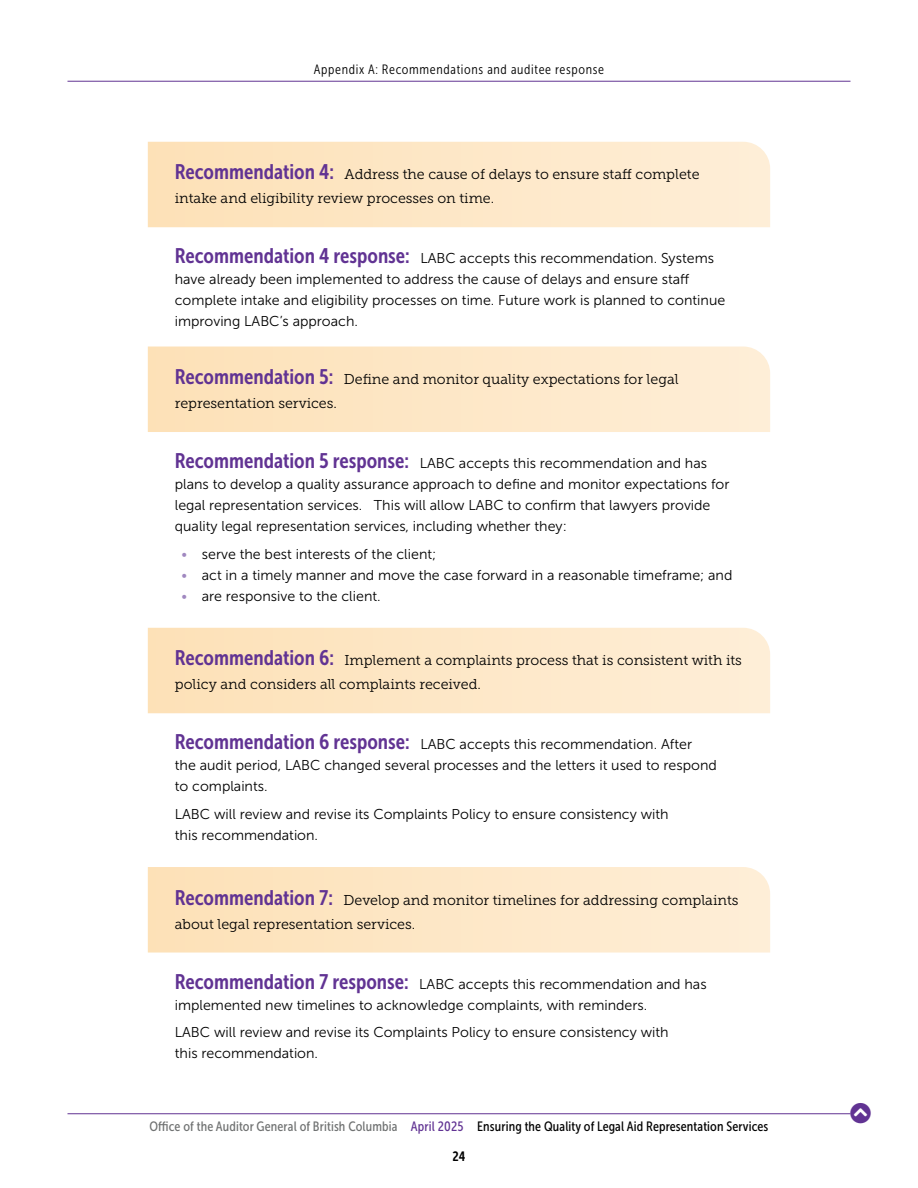
<style>
.page{position:relative;width:918px;height:1188px;background:#fff}
.page>*{position:absolute;margin:0;border:0;box-sizing:border-box;transform-origin:0 0}
.t1{font:21px "Font Awesome 5 Free Solid";color:#613393}
.Auditee_reponse_body{font:14.25px/21px "Museo Sans 300";color:#000}
.t2{font:14.25px/24px "Museo Slab 300";color:#000}
.t3{font:13.5px "Museo Sans Cond 500";letter-spacing:.01em;color:#000}
.t4{font:13.5px "Museo Sans Cond 300";letter-spacing:.05em;color:#000}
.t5{font:13.5px "Museo Sans Cond 700";color:#000}
.s1{font-family:"Museo Sans Cond 700";font-size:21px;color:#613393}
.s2{color:#a088c0}
.s3{color:#707272}
.s4{color:#613393}
</style>
<div class="page">
<hr style="left:68px;top:1113px;width:782px;height:1px;background:#613393">
<hr style="left:68px;top:81px;width:782px;height:1px;background:#613393">
<svg style="left:148px;top:142px;width:622px;height:85px;background:#fde7c7"></svg>
<svg style="left:148px;top:347px;width:622px;height:85px;background:#fde7c7"></svg>
<svg style="left:148px;top:628px;width:622px;height:85px;background:#fde7c7"></svg>
<svg style="left:148px;top:867px;width:622px;height:86px;background:#fde7c7"></svg>
<p class="t4" style="left:314px;top:62px;width:292px">Appendix A: Recommendations and auditee response</p>
<p class="t2" style="left:175px;top:163px;width:526px"><span class="s1">Recommendation 4:</span> Address the cause of delays to ensure staff complete intake and eligibility review processes on time.</p>
<p class="Auditee_reponse_body" style="left:175px;top:248px;width:552px"><span class="s1">Recommendation 4 response:</span> LABC accepts this recommendation. Systems have already been implemented to address the cause of delays and ensure staff complete intake and eligibility processes on time. Future work is planned to continue improving LABC’s approach.</p>
<p class="t2" style="left:175px;top:367px;width:505px"><span class="s1">Recommendation 5:</span> Define and monitor quality expectations for legal representation services.</p>
<p class="Auditee_reponse_body" style="left:175px;top:453px;width:556px"><span class="s1">Recommendation 5 response:</span> LABC accepts this recommendation and has plans to develop a quality assurance approach to define and monitor expectations for legal representation services. This will allow LABC to confirm that lawyers provide quality legal representation services, including whether they:</p>
<p class="Auditee_reponse_body" style="left:182px;top:544px;width:256px"><span class="s2">•</span> serve the best interests of the client;</p>
<p class="Auditee_reponse_body" style="left:182px;top:565px;width:552px"><span class="s2">•</span> act in a timely manner and move the case forward in a reasonable timeframe; and</p>
<p class="Auditee_reponse_body" style="left:182px;top:586px;width:201px"><span class="s2">•</span> are responsive to the client.</p>
<p class="t2" style="left:175px;top:649px;width:569px"><span class="s1">Recommendation 6:</span> Implement a complaints process that is consistent with its policy and considers all complaints received.</p>
<p class="Auditee_reponse_body" style="left:175px;top:734px;width:544px"><span class="s1">Recommendation 6 response:</span> LABC accepts this recommendation. After<br>the audit period, LABC changed several processes and the letters it used to respond to complaints.</p>
<p class="Auditee_reponse_body" style="left:175px;top:804px;width:495px">LABC will review and revise its Complaints Policy to ensure consistency with this recommendation.</p>
<p class="t2" style="left:175px;top:888px;width:565px"><span class="s1">Recommendation 7:</span> Develop and monitor timelines for addressing complaints about legal representation services.</p>
<p class="Auditee_reponse_body" style="left:175px;top:973px;width:533px"><span class="s1">Recommendation 7 response:</span> LABC accepts this recommendation and has implemented new timelines to acknowledge complaints, with reminders.</p>
<p class="Auditee_reponse_body" style="left:175px;top:1022px;width:495px">LABC will review and revise its Complaints Policy to ensure consistency with this recommendation.</p>
<p class="t3" style="left:150px;top:1119px;width:620px"><span class="s3">Office of the Auditor General of British Columbia</span> <span class="s4">April 2025</span> Ensuring the Quality of Legal Aid Representation Services</p>
<p class="t5" style="left:452px;top:1149px;width:15px">24</p>
<h1 class="t1" style="left:850px;top:1102px;width:22px">❖□■●</h1>
</div>
